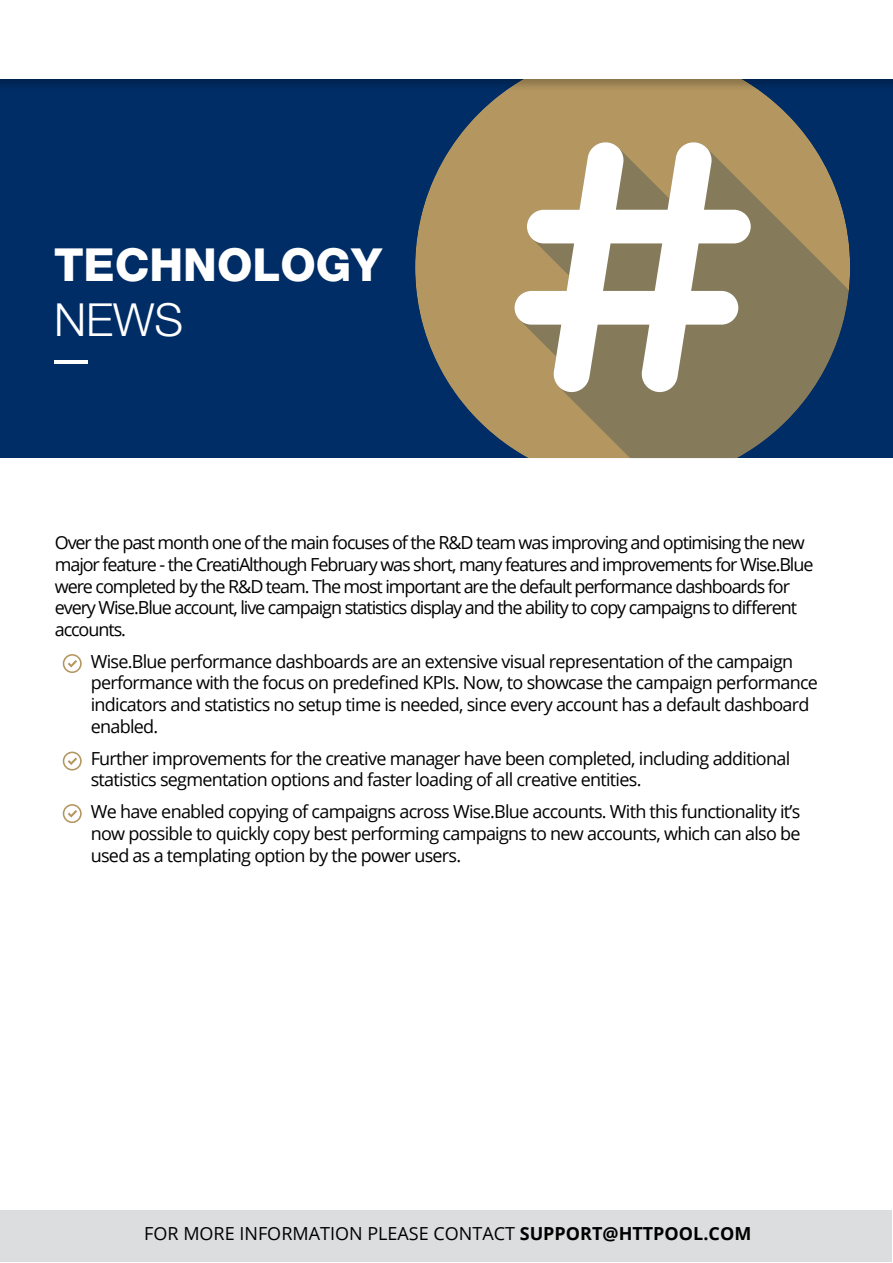
<style>
.page{position:relative;width:893px;height:1263px;background:#fff}
.page>*{position:absolute;margin:0;border:0;box-sizing:border-box;transform-origin:0 0}
.t1{font:800 45.6px "Helvetica Neue LT Std";color:#fff}
.t2{font:300 45.6px "Helvetica Neue LT Std";color:#fff}
.t3{font:18px/21.6px "Open Sans";letter-spacing:-.04em;color:#000}
.t4{font:18px/21.6px "Open Sans";letter-spacing:-.06em;color:#000}
.t5{font:18px "Open Sans";color:#000}
.s1{font-weight:700}
</style>
<div class="page">
<div style="left:0;top:70px;width:893px;height:388px;background:#002d66"></div>
<svg style="left:415px;top:91px;width:395px;height:367px;fill:#b39660"></svg>
<div style="left:527px;top:210px;width:224px;height:33px;background:#fff;border-radius:17px"></div>
<div style="left:514px;top:291px;width:224px;height:34px;background:#fff;border-radius:17px"></div>
<svg style="left:552px;top:141px;width:298px;height:317px"></svg>
<hr style="left:55px;top:360px;width:33px;height:3px;background:#fff">
<div style="left:1px;top:1211px;width:891px;height:51px;background:#dcddde"></div>
<svg style="left:0;top:79px;width:893px;height:12px"></svg>
<div style="left:0;top:1px;width:893px;height:78px;background:#fff"></div>
<svg style="left:63px;top:654px;width:19px;height:19px"></svg>
<svg style="left:63px;top:752px;width:19px;height:18px"></svg>
<svg style="left:63px;top:804px;width:19px;height:19px"></svg>
<h1 class="t1" style="left:54px;top:237px;width:329px">TECHNOLOGY</h1>
<h1 class="t2" style="left:54px;top:291px;width:131px">NEWS</h1>
<p class="t4" style="left:55px;top:531px;width:760px">Over the past month one of the main focuses of the R&amp;D team was improving and optimising the new major feature - the CreatiAlthough February was short, many features and improvements for Wise.Blue were completed by the R&amp;D team. The most important are the default performance dashboards for every Wise.Blue account, live campaign statistics display and the ability to copy campaigns to different accounts.</p>
<p class="t3" style="left:91px;top:650px;width:729px">Wise.Blue performance dashboards are an extensive visual representation of the campaign performance with the focus on predefined KPIs. Now, to showcase the campaign performance indicators and statistics no setup time is needed, since every account has a default dashboard enabled.</p>
<p class="t3" style="left:91px;top:747px;width:701px">Further improvements for the creative manager have been completed, including additional statistics segmentation options and faster loading of all creative entities.</p>
<p class="t3" style="left:91px;top:801px;width:711px;text-align:justify">We have enabled copying of campaigns across Wise.Blue accounts. With this functionality it’s now possible to quickly copy best performing campaigns to new accounts, which can also be used as a templating option by the power users.</p>
<p class="t5" style="left:144px;top:1221px;width:609px">FOR MORE INFORMATION PLEASE CONTACT <span class="s1">SUPPORT@HTTPOOL.COM</span></p>
</div>
